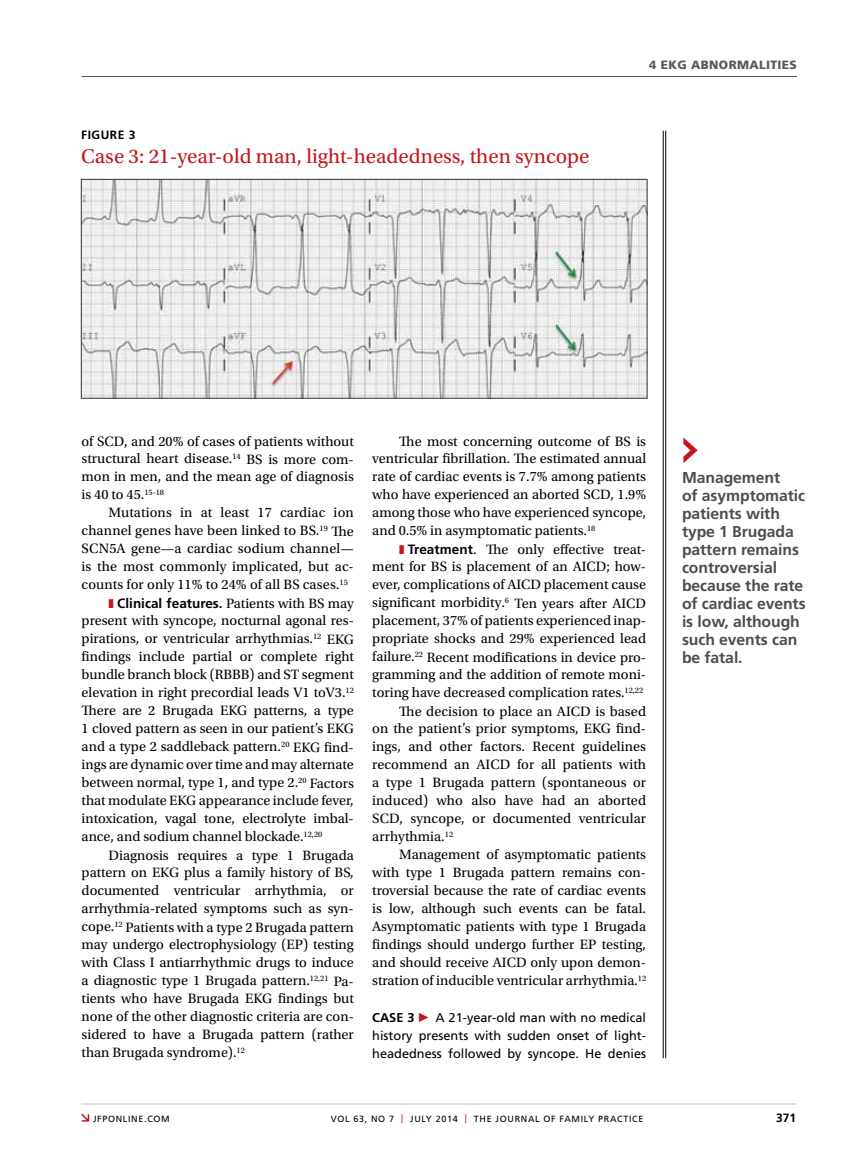
<style>
.page{position:relative;width:851px;height:1161px;background:#fff}
.page>*{position:absolute;margin:0;border:0;box-sizing:border-box;transform-origin:0 0}
.t1{font:21px "Utopia Std";color:#c4161c}
.t2{font:700 15.75px/18px "Frutiger LT Std";letter-spacing:-.005em;color:#4d4d4f}
.t3{font:14.25px/18px "Utopia Std";color:#000;text-align:justify}
.t4{font:700 13.5px "Frutiger LT Std";color:#000}
.t5{font:12.75px/18px "Frutiger LT Std";color:#000;text-align:justify}
.t6{font:900 12px "Frutiger LT Std";letter-spacing:.03em;color:#58595b}
.t7{font:700 12px "Frutiger LT Std";letter-spacing:.04em;color:#000}
.t8{font:9px "Frutiger LT Std";letter-spacing:.075em;color:#000}
.s1{font-family:"Utopia Std";font-weight:400;font-size:14.25px}
.s2{font-family:"Frutiger LT Std";font-weight:700;font-size:13.5px}
.s3{font-weight:700}
.s4{font-family:"Mathematical Pi Six";color:#c4161c}
.s5{color:#c4161c}
</style>
<div class="page">
<hr style="left:81px;top:76px;width:716px;height:1px;background:#58595b">
<svg style="left:81px;top:1114px;width:8px;height:8px"></svg>
<hr style="left:81px;top:1104px;width:715px;height:1px;background:#bcbec0">
<hr style="left:665px;top:131px;width:1px;height:927px;background:#000">
<hr style="left:663px;top:131px;width:1px;height:927px;background:#000">
<svg style="left:683px;top:437px;width:14px;height:26px"></svg>
<img style="left:83px;top:181px;width:562px;height:216px">
<div style="left:81px;top:179px;width:566px;height:220px;border:1px solid #333"></div>
<p class="t7" style="left:81px;top:127px;width:56px">FIGURE 3</p>
<h1 class="t1" style="left:81px;top:144px;width:509px">Case 3: 21-year-old man, light-headedness, then syncope</h1>
<p class="t6" style="left:649px;top:58px;width:149px">4 EKG ABNORMALITIES</p>
<p class="t3" style="left:82px;top:432px;width:274px">of SCD, and 20% of cases of patients without structural heart disease.<sup>14</sup> BS is more com&shy;mon in men, and the mean age of diagnosis is 40 to 45.<sup>15-18</sup></p>
<p class="t3" style="left:82px;top:504px;width:274px;text-indent:27px">Mutations in at least 17 cardiac ion channel genes have been linked to BS.<sup>19</sup> The SCN5A gene—a cardiac sodium channel— is the most commonly implicated, but ac&shy;counts for only 11% to 24% of all BS cases.<sup>15</sup></p>
<p class="t4" style="left:117px;top:595px;width:238px">Clinical features. <span class="s1">Patients with BS may</span></p>
<p class="t3" style="left:82px;top:612px;width:274px">present with syncope, nocturnal agonal res&shy;pirations, or ventricular arrhythmias.<sup>12</sup> EKG findings include partial or complete right bundle branch block (RBBB) and ST segment elevation in right precordial leads V1 toV3.<sup>12<br></sup>There are 2 Brugada EKG patterns, a type 1 cloved pattern as seen in our patient’s EKG and a type 2 saddleback pattern.<sup>20</sup> EKG find&shy;ings are dynamic over time and may alternate between normal, type 1, and type 2.<sup>20</sup> Factors that modulate EKG appearance include fever, intoxication, vagal tone, electrolyte imbal&shy;ance, and sodium channel blockade.<sup>12,20</sup></p>
<p class="t3" style="left:82px;top:846px;width:274px;text-indent:27px">Diagnosis requires a type 1 Brugada pattern on EKG plus a family history of BS, documented ventricular arrhythmia, or arrhythmia-related symptoms such as syn&shy;cope.<sup>12</sup> Patients with a type 2 Brugada pattern may undergo electrophysiology (EP) testing with Class I antiarrhythmic drugs to induce a diagnostic type 1 Brugada pattern.<sup>12,21</sup> Pa&shy;tients who have Brugada EKG findings but none of the other diagnostic criteria are con&shy;sidered to have a Brugada pattern (rather than Brugada syndrome).<sup>12</sup></p>
<p class="t3" style="left:372px;top:432px;width:275px;text-indent:27px">The most concerning outcome of BS is ventricular fibrillation. The estimated annual rate of cardiac events is 7.7% among patients who have experienced an aborted SCD, 1.9% among those who have experienced syncope, and 0.5% in asymptomatic patients.<sup>18</sup></p>
<p class="t3" style="left:404px;top:540px;width:243px"><span class="s2">Treatment</span>. The only effective treat-</p>
<p class="t3" style="left:372px;top:558px;width:275px">ment for BS is placement of an AICD; how-</p>
<p class="t3" style="left:372px;top:576px;width:275px">ever, complications of AICD placement cause</p>
<p class="t3" style="left:372px;top:594px;width:275px">significant morbidity.<sup>6</sup> Ten years after AICD</p>
<p class="t3" style="left:372px;top:612px;width:275px">placement, 37% of patients experienced inap-</p>
<p class="t3" style="left:372px;top:630px;width:275px">propriate shocks and 29% experienced lead</p>
<p class="t3" style="left:372px;top:648px;width:275px">failure.<sup>22</sup> Recent modifications in device pro-</p>
<p class="t3" style="left:372px;top:666px;width:275px">gramming and the addition of remote moni-</p>
<p class="t3" style="left:372px;top:684px;width:272px">toring have decreased complication rates.<sup>12,22</sup></p>
<p class="t3" style="left:399px;top:702px;width:248px">The decision to place an AICD is based</p>
<p class="t3" style="left:372px;top:720px;width:275px">on the patient’s prior symptoms, EKG find-</p>
<p class="t3" style="left:372px;top:738px;width:275px">ings, and other factors. Recent guidelines</p>
<p class="t3" style="left:372px;top:756px;width:275px">recommend an AICD for all patients with</p>
<p class="t3" style="left:372px;top:774px;width:275px">a type 1 Brugada pattern (spontaneous or</p>
<p class="t3" style="left:372px;top:792px;width:275px">induced) who also have had an aborted</p>
<p class="t3" style="left:372px;top:810px;width:275px">SCD, syncope, or documented ventricular</p>
<p class="t3" style="left:372px;top:828px;width:82px">arrhythmia.<sup>12</sup></p>
<p class="t3" style="left:399px;top:846px;width:248px">Management of asymptomatic patients</p>
<p class="t3" style="left:372px;top:864px;width:275px">with type 1 Brugada pattern remains con-</p>
<p class="t3" style="left:372px;top:882px;width:275px">troversial because the rate of cardiac events</p>
<p class="t3" style="left:372px;top:900px;width:275px">is low, although such events can be fatal.</p>
<p class="t3" style="left:372px;top:918px;width:275px">Asymptomatic patients with type 1 Brugada</p>
<p class="t3" style="left:372px;top:936px;width:275px">findings should undergo further EP testing,</p>
<p class="t3" style="left:372px;top:954px;width:275px">and should receive AICD only upon demon-</p>
<p class="t3" style="left:372px;top:972px;width:275px">stration of inducible ventricular arrhythmia.<sup>12</sup></p>
<p class="t5" style="left:372px;top:1008px;width:275px"><span class="s3">CASE 3</span> <span class="s4">c</span> A 21-year-old man with no medical history presents with sudden onset of light&shy;headedness followed by syncope. He denies</p>
<p class="t2" style="left:682px;top:468px;width:125px">Management<br>of asymptomatic patients with type 1 Brugada pattern remains controversial because the rate of cardiac events is low, although such events can be fatal.</p>
<p class="t8" style="left:93px;top:1113px;width:78px">jfponline.com</p>
<p class="t8" style="left:330px;top:1113px;width:91px">Vol 63, No 7 <span class="s5">|</span> JULY</p>
<p class="t8" style="left:436px;top:1113px;width:209px">2014 <span class="s5">|</span> The Journal of Family Practice</p>
<p class="t7" style="left:776px;top:1111px;width:22px">371</p>
</div>
